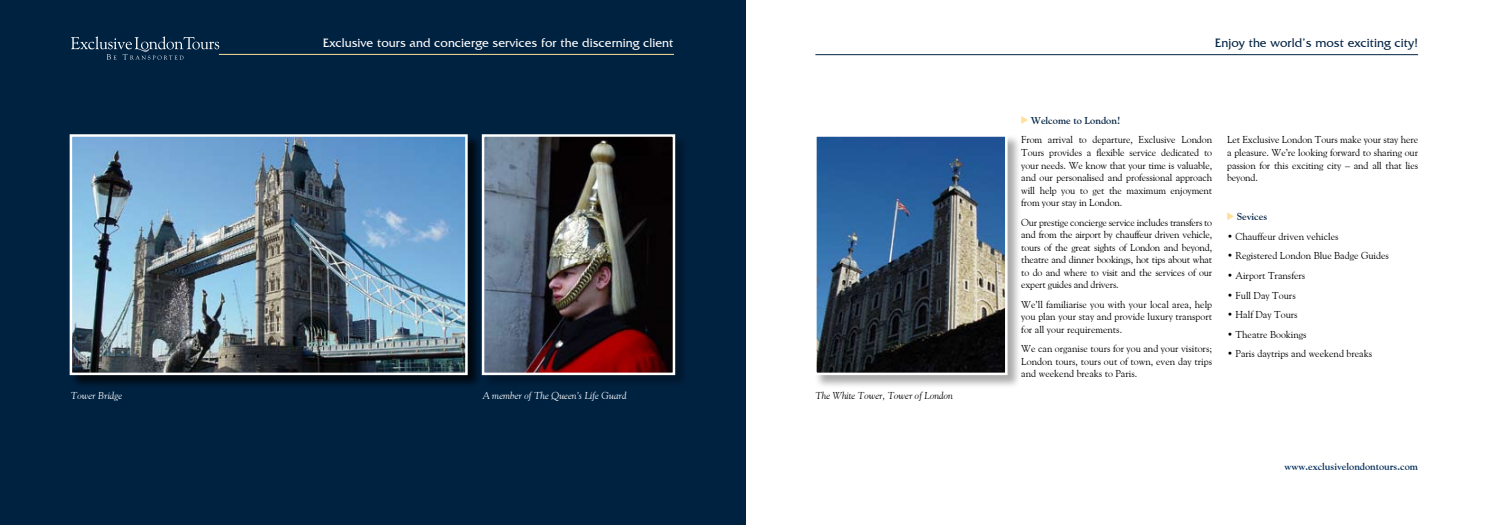
<style>
.page{position:relative;width:1489px;height:525px;background:#fff}
.page>*{position:absolute;margin:0;border:0;box-sizing:border-box;transform-origin:0 0}
.t1{font:12.5px "Friz Quadrata IT Cby BT";color:#fff}
.t2{font:12.5px "Friz Quadrata IT Cby BT";color:#002241}
.t3{font:10px/12.5px "Goudy Old Style BT";color:#000;text-align:justify}
.t4{font:italic 10px "Goudy Old Style BT";color:#fff}
.t5{font:700 10px "Goudy Old Style BT";color:#002c5a}
.t6{font:italic 10px "Goudy Old Style BT";color:#000}
.t7{font:700 10px "Goudy Old Style BT";color:#002241}
</style>
<div class="page">
<hr style="left:815px;top:54px;width:602px;height:1px;background:#002241">
<div style="left:0;top:0;width:745px;height:524px;background:#002241"></div>
<svg style="left:1021px;top:116px;width:7px;height:8px"></svg>
<svg style="left:1227px;top:212px;width:6px;height:8px"></svg>
<div style="left:813px;top:134px;width:209px;height:255px;background:#000;opacity:.33"></div>
<img style="left:817px;top:137px;width:187px;height:235px">
<div style="left:814px;top:134px;width:193px;height:241px;border:2px solid #fff"></div>
<div style="left:481px;top:134px;width:209px;height:255px;background:#000;opacity:.33"></div>
<img style="left:485px;top:137px;width:187px;height:235px">
<div style="left:482px;top:134px;width:193px;height:241px;border:2px solid #fff"></div>
<div style="left:69px;top:134px;width:414px;height:255px;background:#000;opacity:.75"></div>
<img style="left:73px;top:137px;width:391px;height:235px">
<div style="left:70px;top:134px;width:397px;height:241px;border:2px solid #fff"></div>
<hr style="left:219px;top:54px;width:455px;height:1px;background:#ffdf99">
<svg style="left:71px;top:36px;width:148px;height:24px"></svg>
<p class="t1" style="left:323px;top:35px;width:352px">Exclusive tours and concierge services for the discerning client</p>
<p class="t4" style="left:71px;top:389px;width:53px">Tower Bridge</p>
<p class="t4" style="left:482px;top:389px;width:145px">A member of The Queen’s Life Guard</p>
<p class="t6" style="left:815px;top:389px;width:139px">The White Tower, Tower of London</p>
<p class="t2" style="left:1214px;top:35px;width:204px">Enjoy the world’s most exciting city!</p>
<p class="t7" style="left:1030px;top:114px;width:91px">Welcome to London!</p>
<p class="t3" style="left:1021px;top:133px;width:192px">From arrival to departure, Exclusive London Tours provides a flexible service dedicated to your needs. We know that your time is valuable, and our personalised and professional approach will help you to get the maximum enjoyment from your stay in London.</p>
<p class="t3" style="left:1021px;top:216px;width:192px">Our prestige concierge service includes transfers to and from the airport by chauffeur driven vehicle, tours of the great sights of London and beyond, theatre and dinner bookings, hot tips about what to do and where to visit and the services of our expert guides and drivers.</p>
<p class="t3" style="left:1021px;top:298px;width:192px">We’ll familiarise you with your local area, help you plan your stay and provide luxury transport for all your requirements.</p>
<p class="t3" style="left:1021px;top:342px;width:192px">We can organise tours for you and your visitors; London tours, tours out of town, even day trips and weekend breaks to Paris.</p>
<p class="t3" style="left:1227px;top:133px;width:192px">Let Exclusive London Tours make your stay here a pleasure. We’re looking forward to sharing our passion for this exciting city – and all that lies beyond.</p>
<p class="t7" style="left:1236px;top:210px;width:32px">Sevices</p>
<p class="t3" style="left:1227px;top:230px;width:113px">• Chauffeur driven vehicles</p>
<p class="t3" style="left:1227px;top:249px;width:163px">• Registered London Blue Badge Guides</p>
<p class="t3" style="left:1227px;top:269px;width:80px">• Airport Transfers</p>
<p class="t3" style="left:1227px;top:288px;width:70px">• Full Day Tours</p>
<p class="t3" style="left:1227px;top:308px;width:72px">• Half Day Tours</p>
<p class="t3" style="left:1227px;top:328px;width:81px">• Theatre Bookings</p>
<p class="t3" style="left:1227px;top:347px;width:146px">• Paris daytrips and weekend breaks</p>
<p class="t5" style="left:1284px;top:460px;width:135px">www.exclusivelondontours.com</p>
</div>
